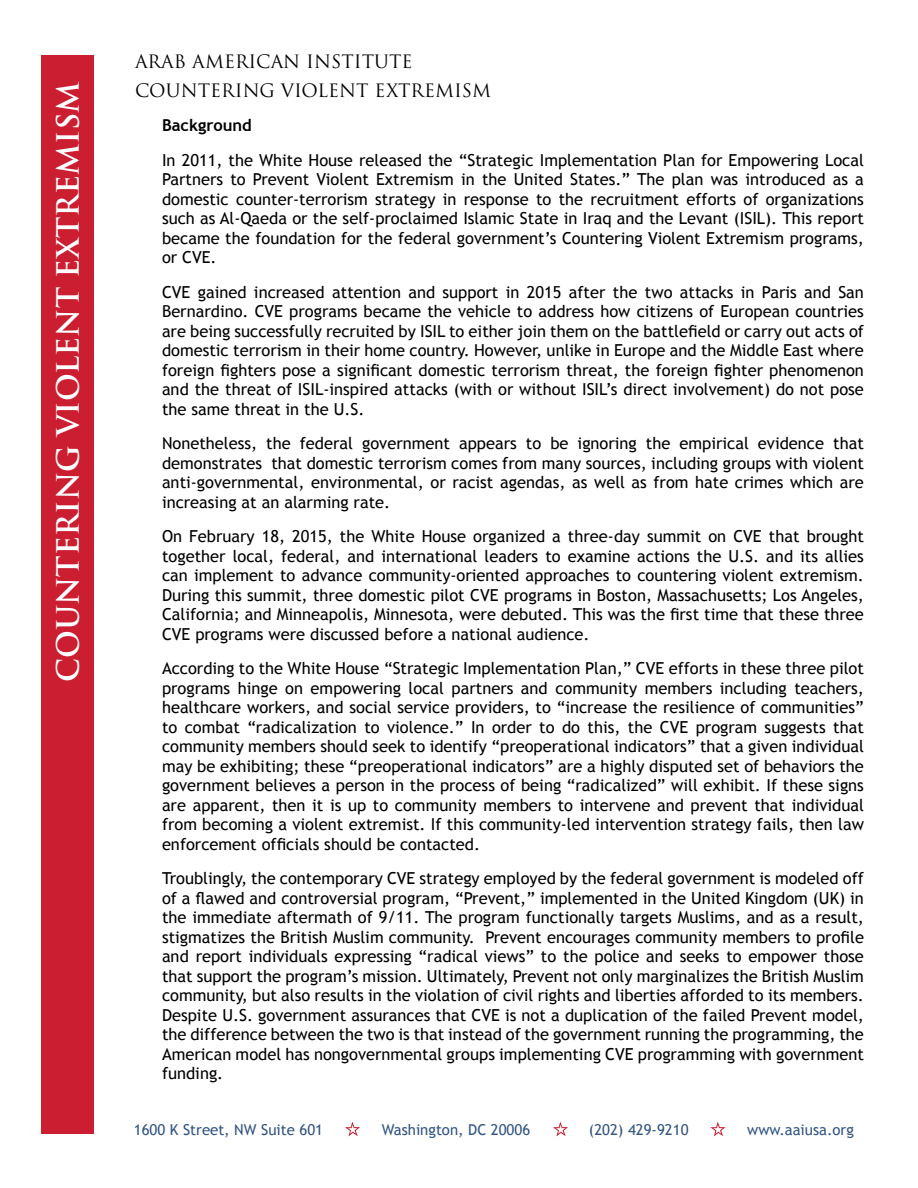
<style>
.page{position:relative;width:918px;height:1188px;background:#fff}
.page>*{position:absolute;margin:0;border:0;box-sizing:border-box;transform-origin:0 0}
.t1{font:700 30px "Trajan Pro";color:#fff}
.t2{font:18px/28.3px "Trajan Pro";color:#000}
.t3{font:16.5px/19.5px "Trebuchet MS";color:#000;text-align:justify}
.t4{font:700 16.5px "Trebuchet MS";color:#000}
.t5{font:15px "Trebuchet MS";color:#325583}
</style>
<div class="page">
<div style="left:41px;top:55px;width:53px;height:1079px;background:#cb1f31"></div>
<svg style="left:345px;top:1122px;width:15px;height:14px"></svg>
<svg style="left:553px;top:1122px;width:15px;height:14px"></svg>
<svg style="left:710px;top:1122px;width:15px;height:14px"></svg>
<h1 class="t1" style="left:49px;top:682px;width:602px;rotate:-90deg">COUNTERING VIOLENT EXTREMISM</h1>
<p class="t2" style="left:135px;top:47px;width:357px">ARAB AMERICAN INSTITUTE<br>COUNTERING VIOLENT EXTREMISM</p>
<p class="t4" style="left:162px;top:115px;width:91px">Background</p>
<p class="t3" style="left:162px;top:150px;width:703px">In 2011, the White House released the “Strategic Implementation Plan for Empowering Local Partners to Prevent Violent Extremism in the United States.” The plan was introduced as a domestic counter-terrorism strategy in response to the recruitment efforts of organizations such as Al-Qaeda or the self-proclaimed Islamic State in Iraq and the Levant (ISIL). This report became the foundation for the federal government’s Countering Violent Extremism programs, or CVE.</p>
<p class="t3" style="left:162px;top:282px;width:703px">CVE gained increased attention and support in 2015 after the two attacks in Paris and San Bernardino. CVE programs became the vehicle to address how citizens of European countries are being successfully recruited by ISIL to either join them on the battlefield or carry out acts of domestic terrorism in their home country. However, unlike in Europe and the Middle East where foreign fighters pose a significant domestic terrorism threat, the foreign fighter phenomenon and the threat of ISIL-inspired attacks (with or without ISIL’s direct involvement) do not pose the same threat in the U.S.</p>
<p class="t3" style="left:162px;top:434px;width:703px">Nonetheless, the federal government appears to be ignoring the empirical evidence that demonstrates that domestic terrorism comes from many sources, including groups with violent anti-governmental, environmental, or racist agendas, as well as from hate crimes which are increasing at an alarming rate.</p>
<p class="t3" style="left:162px;top:527px;width:703px">On February 18, 2015, the White House organized a three-day summit on CVE that brought together local, federal, and international leaders to examine actions the U.S. and its allies can implement to advance community-oriented approaches to countering violent extremism.<br>During this summit, three domestic pilot CVE programs in Boston, Massachusetts; Los Angeles, California; and Minneapolis, Minnesota, were debuted. This was the first time that these three CVE programs were discussed before a national audience.</p>
<p class="t3" style="left:162px;top:659px;width:703px">According to the White House “Strategic Implementation Plan,” CVE efforts in these three pilot programs hinge on empowering local partners and community members including teachers, healthcare workers, and social service providers, to “increase the resilience of communities” to combat “radicalization to violence.” In order to do this, the CVE program suggests that community members should seek to identify “preoperational indicators” that a given individual may be exhibiting; these “preoperational indicators” are a highly disputed set of behaviors the government believes a person in the process of being “radicalized” will exhibit. If these signs are apparent, then it is up to community members to intervene and prevent that individual from becoming a violent extremist. If this community-led intervention strategy fails, then law enforcement officials should be contacted.</p>
<p class="t3" style="left:162px;top:869px;width:704px">Troublingly, the contemporary CVE strategy employed by the federal government is modeled off of a flawed and controversial program, “Prevent,” implemented in the United Kingdom (UK) in the immediate aftermath of 9/11. The program functionally targets Muslims, and as a result, stigmatizes the British Muslim community. Prevent encourages community members to profile and report individuals expressing “radical views” to the police and seeks to empower those that support the program’s mission. Ultimately, Prevent not only marginalizes the British Muslim community, but also results in the violation of civil rights and liberties afforded to its members.<br>Despite U.S. government assurances that CVE is not a duplication of the failed Prevent model, the difference between the two is that instead of the government running the programming, the American model has nongovernmental groups implementing CVE programming with government funding.</p>
<p class="t5" style="left:134px;top:1121px;width:191px">1600 K Street, NW Suite 601</p>
<p class="t5" style="left:382px;top:1121px;width:150px">Washington, DC 20006</p>
<p class="t5" style="left:589px;top:1121px;width:101px">(202) 429-9210</p>
<p class="t5" style="left:747px;top:1121px;width:108px">www.aaiusa.org</p>
</div>
